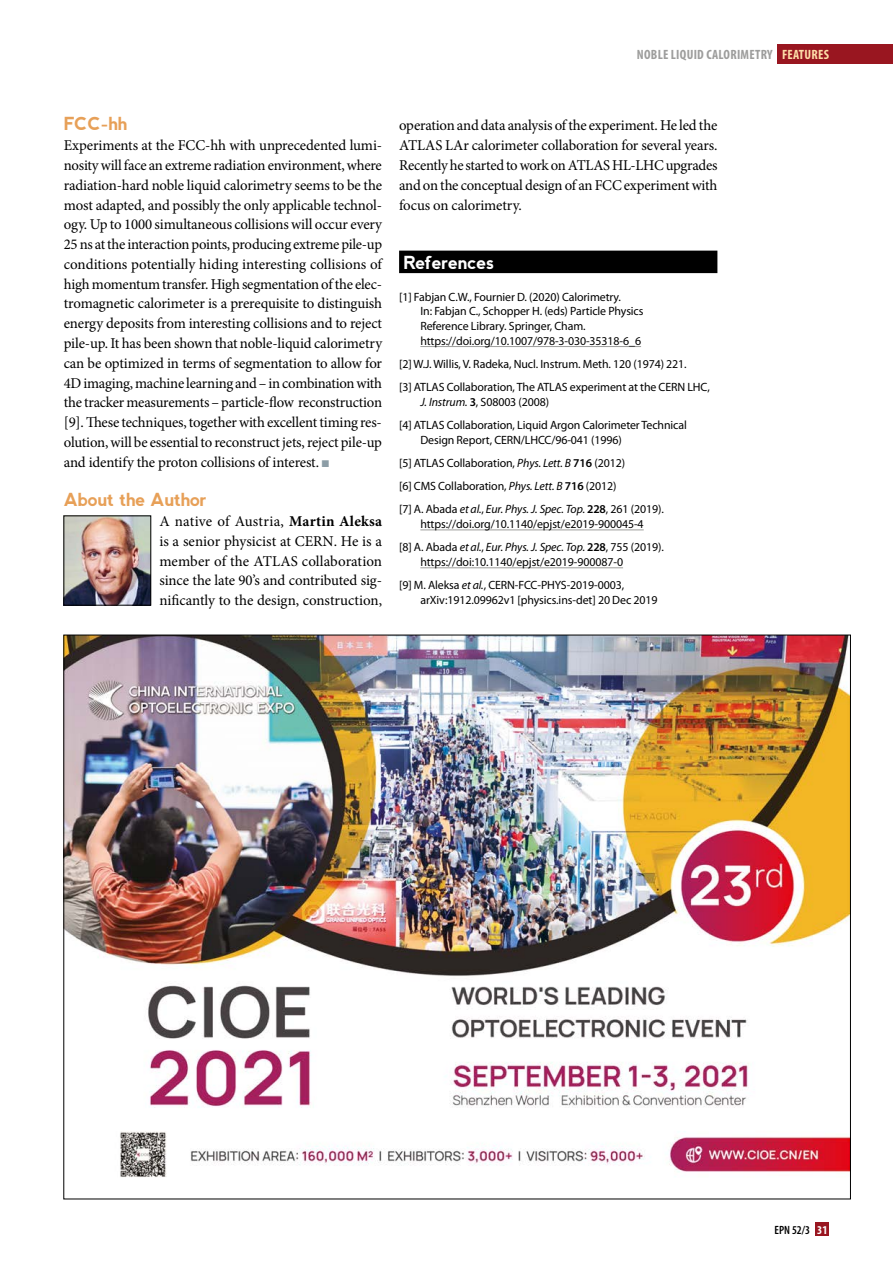
<style>
.page{position:relative;width:893px;height:1263px;background:#fff}
.page>*{position:absolute;margin:0;border:0;box-sizing:border-box;transform-origin:0 0}
.t1{font:700 18px "nevis";letter-spacing:-.015em;color:#e7a058}
.t2{font:700 18px "nevis";letter-spacing:-.015em;color:#fff}
.t3{font:15px/19.8px "Minion Pro";letter-spacing:-.01em;color:#000;text-align:justify}
.t4{font:700 condensed 13.5px "Myriad Pro";letter-spacing:.02em;color:#9d9d9c}
.t5{font:12px/23.2px "Myriad Pro";letter-spacing:-.01em;color:#000}
.t6{font:600 condensed 12px "Myriad Pro";color:#000}
.s1{color:#fedea9}
.s2{color:#8c9da6}
.s3{font-weight:700}
.s4{font-style:italic}
.s5{font-weight:600}
.s6{font-weight:700;color:#fff}
</style>
<div class="page">
<div style="left:816px;top:1222px;width:13px;height:14px;background:#991620"></div>
<div style="left:777px;top:45px;width:116px;height:19px;background:#991620"></div>
<div style="left:399px;top:251px;width:318px;height:22px;background:#000"></div>
<hr style="left:420px;top:346px;width:221px;height:1px;background:#9d9d9c">
<hr style="left:420px;top:530px;width:224px;height:1px;background:#9d9d9c">
<hr style="left:420px;top:567px;width:203px;height:1px;background:#9d9d9c">
<img style="left:66px;top:518px;width:83px;height:85px">
<div style="left:64px;top:516px;width:87px;height:89px;border:1px solid #000"></div>
<img style="left:66px;top:637px;width:783px;height:540px">
<p class="t4" style="left:637px;top:47px;width:194px">NOBLE LIQUID CALORIMETRY <span class="s1">FEATURES</span></p>
<p class="t1" style="left:64px;top:114px;width:65px">FCC-hh</p>
<p class="t3" style="left:64px;top:136px;width:320px">Experiments at the FCC-hh with unprecedented lumi&shy;nosity will face an extreme radiation environment, where radiation-hard noble liquid calorimetry seems to be the most adapted, and possibly the only applicable technol&shy;ogy. Up to 1000 simultaneous collisions will occur every 25 ns at the interaction points, producing extreme pile-up conditions potentially hiding interesting collisions of high momentum transfer. High segmentation of the elec&shy;tromagnetic calorimeter is a prerequisite to distinguish energy deposits from interesting collisions and to reject pile-up. It has been shown that noble-liquid calorimetry can be optimized in terms of segmentation to allow for 4D imaging, machine learning and – in combination with the tracker measurements – particle-flow reconstruction [9]. These techniques, together with excellent timing res&shy;olution, will be essential to reconstruct jets, reject pile-up and identify the proton collisions of interest. <span class="s2">■</span></p>
<p class="t1" style="left:64px;top:490px;width:145px">About the Author</p>
<p class="t3" style="left:159px;top:511px;width:224px">A native of Austria, <span class="s3">Martin Aleksa </span>is a senior physicist at CERN. He is a member of the ATLAS collaboration since the late 90’s and contributed sig&shy;nificantly to the design, construction,</p>
<p class="t3" style="left:399px;top:116px;width:320px">operation and data analysis of the experiment. He led the ATLAS LAr calorimeter collaboration for several years.<br>Recently he started to work on ATLAS HL-LHC upgrades and on the conceptual design of an FCC experiment with focus on calorimetry.</p>
<p class="t2" style="left:403px;top:252px;width:92px">References</p>
<p class="t5" style="left:420px;top:289px;width:225px;line-height:14.7px;text-indent:-21px">[1] Fabjan C.W., Fournier D. (2020) Calorimetry.<br>In: Fabjan C., Schopper H. (eds) Particle Physics Reference Library. Springer, Cham. https://doi.org/10.1007/978-3-030-35318-6_6</p>
<p class="t5" style="left:399px;top:352px;width:312px">[2] W.J. Willis, V. Radeka, Nucl. Instrum. Meth. 120 (1974) 221.<br>[3] ATLAS Collaboration, The ATLAS experiment at the CERN LHC,</p>
<p class="t5" style="left:399px;top:390px;width:289px;text-indent:21px"><span class="s4">J. Instrum.</span> <span class="s5">3</span>, S08003 (2008)<br>[4] ATLAS Collaboration, Liquid Argon Calorimeter Technical</p>
<p class="t5" style="left:399px;top:428px;width:266px;text-indent:21px">Design Report, CERN/LHCC/96-041 (1996)<br>[5] ATLAS Collaboration, <span class="s4">Phys. Lett. B</span> <span class="s5">716</span> (2012)<br>[6] CMS Collaboration, <span class="s4">Phys. Lett. B</span> <span class="s5">716</span> (2012)<br>[7] A. Abada <span class="s4">et al.</span>, <span class="s4">Eur. Phys. J. Spec. Top.</span> <span class="s5">228</span>, 261 (2019).</p>
<p class="t5" style="left:399px;top:513px;width:266px;text-align:center">https://doi.org/10.1140/epjst/e2019-900045-4<br>[8] A. Abada <span class="s4">et al.</span>, <span class="s4">Eur. Phys. J. Spec. Top.</span> <span class="s5">228</span>, 755 (2019).</p>
<p class="t5" style="left:399px;top:550px;width:227px;text-align:right">https://doi:10.1140/epjst/e2019-900087-0<br>[9] M. Aleksa <span class="s4">et al.</span>, CERN-FCC-PHYS-2019-0003 ,</p>
<p class="t5" style="left:420px;top:588px;width:239px">arXiv:1912.09962v1 [physics.ins-det] 20 Dec 2019</p>
<p class="t6" style="left:774px;top:1223px;width:54px">EPN 52/3 <span class="s6">31</span></p>
</div>
